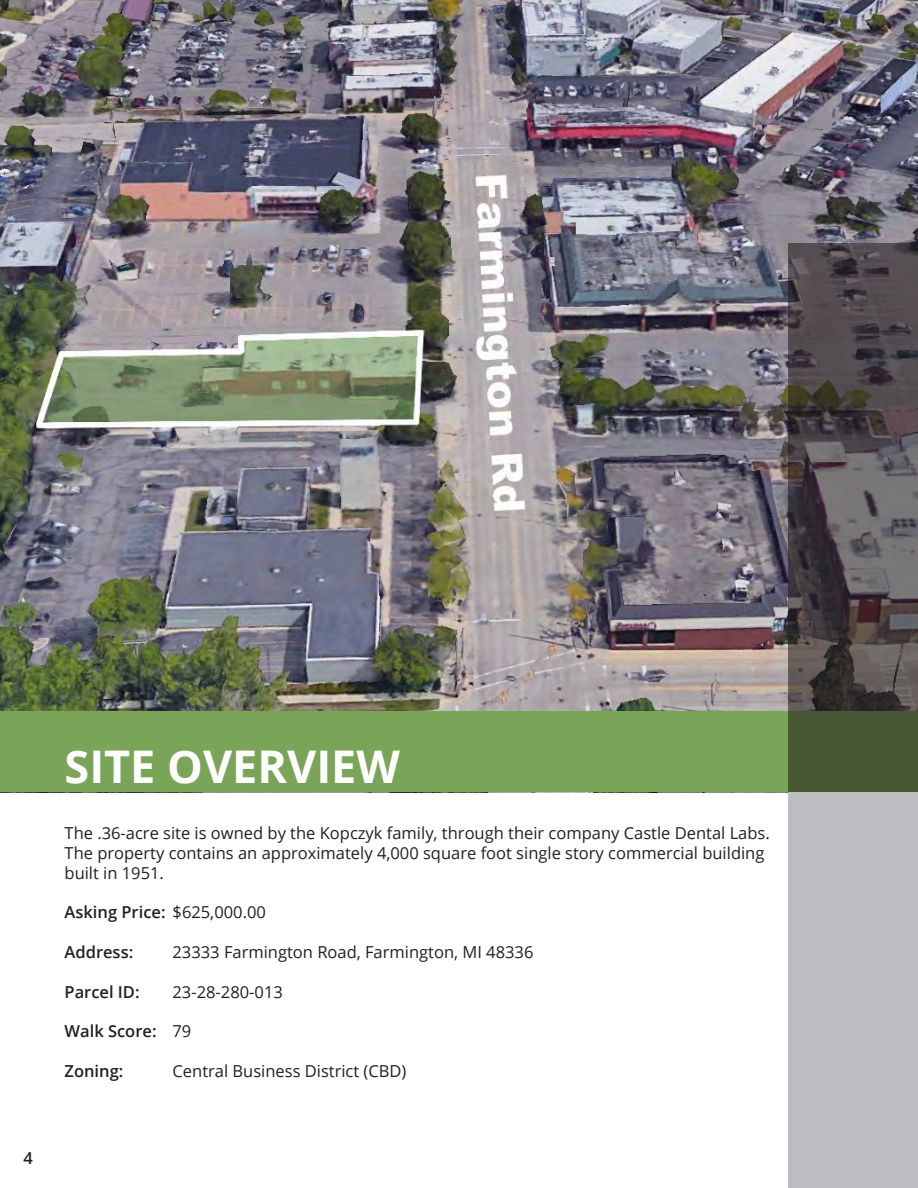
<style>
.page{position:relative;width:918px;height:1188px;background:#fff}
.page>*{position:absolute;margin:0;border:0;box-sizing:border-box;transform-origin:0 0}
.t1{font:700 45px "Open Sans";color:#fff}
.t2{font:16.5px/19.8px "Open Sans";color:#231f20}
.t3{font:600 16.5px "Open Sans";color:#231f20}
.s1{font-weight:400}
</style>
<div class="page">
<img style="left:0;top:0;width:918px;height:711px">
<div style="left:0;top:711px;width:918px;height:81px;background:#7aa457"></div>
<div style="left:788px;top:792px;width:130px;height:396px;background:#bcbdc0"></div>
<svg style="left:788px;top:243px;width:130px;height:549px;background:#504d4a"></svg>
<p class="t3" style="left:23px;top:1146px;width:11px">4</p>
<p class="t1" style="left:65px;top:735px;width:337px">SITE OVERVIEW</p>
<p class="t2" style="left:65px;top:823px;width:707px">The .36-acre site is owned by the Kopczyk family, through their company Castle Dental Labs.<br>The property contains an approximately 4,000 square foot single story commercial building built in 1951.</p>
<p class="t3" style="left:65px;top:901px;width:203px">Asking Price: <span class="s1">$625,000.00</span></p>
<p class="t3" style="left:65px;top:941px;width:70px">Address:</p>
<p class="t2" style="left:173px;top:942px;width:362px">23333 Farmington Road, Farmington, MI 48336</p>
<p class="t3" style="left:65px;top:980px;width:77px">Parcel ID:</p>
<p class="t2" style="left:173px;top:981px;width:112px">23-28-280-013</p>
<p class="t3" style="left:65px;top:1020px;width:128px">Walk Score: <span class="s1">79</span></p>
<p class="t3" style="left:65px;top:1059px;width:60px">Zoning:</p>
<p class="t2" style="left:173px;top:1060px;width:235px">Central Business District (CBD)</p>
</div>
